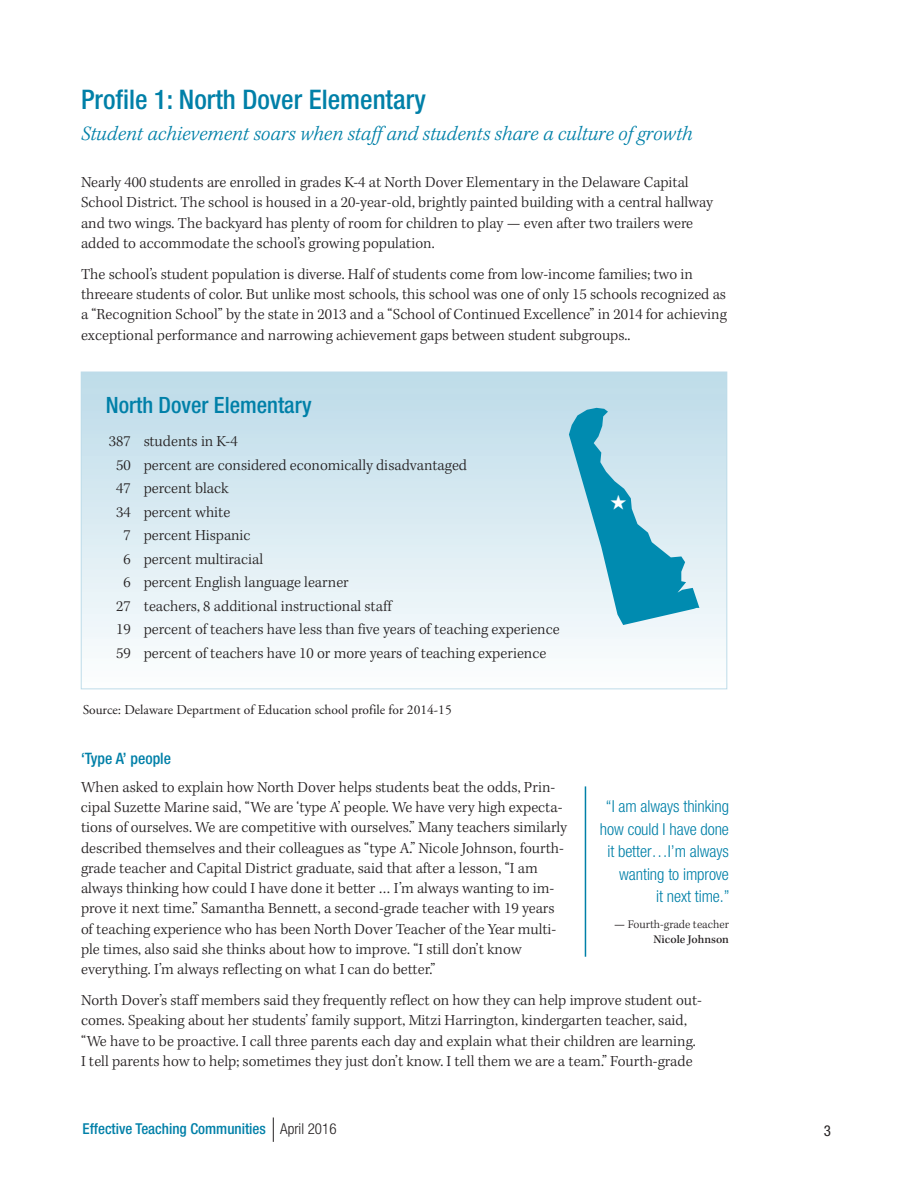
<style>
.page{position:relative;width:918px;height:1188px;background:#fff}
.page>*{position:absolute;margin:0;border:0;box-sizing:border-box;transform-origin:0 0}
.t1{font:500 condensed 27px "Helvetica Neue";color:#0080a8}
.t2{font:500 condensed 22.5px "Helvetica Neue";color:#0080a8}
.t3{font:italic 300 21px "Kepler Std";color:#0080a8}
.t4{font:300 condensed 16.5px/22.5px "Helvetica Neue";letter-spacing:-.005em;color:#0080a8;text-align:right}
.t5{font:300 15.75px/20.2px "Kepler Std";color:#231f20}
.t6{font:500 condensed 15.75px "Helvetica Neue";color:#0080a8}
.t7{font:500 condensed 15px "Helvetica Neue";color:#0080a8}
.t8{font:condensed 15px "Helvetica Neue";color:#231f20}
.t9{font:13.5px "Adobe Garamond";color:#231f20}
.t10{font:300 12px/15px "Kepler Std";color:#231f20;text-align:right}
.s1{font-weight:500}
.s2{font-weight:300;color:#231f20}
</style>
<div class="page">
<svg style="left:273px;top:1117px;width:1px;height:25px"></svg>
<div style="left:81px;top:372px;width:646px;height:317px;background:linear-gradient(to bottom,#bcdbe8,#fdfefe)"></div>
<hr style="left:585px;top:786px;width:1px;height:171px;background:#0080a8">
<svg style="left:569px;top:408px;width:130px;height:217px;background:#89c7d9"></svg>
<h1 class="t1" style="left:81px;top:90px;width:347px">Profile 1: North Dover Elementary</h1>
<h3 class="t3" style="left:81px;top:126px;width:613px">Student achievement soars when staff and students share a culture of growth</h3>
<p class="t5" style="left:81px;top:173px;width:634px">Nearly 400 students are enrolled in grades K-4 at North Dover Elementary in the Delaware Capital School District. The school is housed in a 20-year-old, brightly painted building with a central hallway and two wings. The backyard has plenty of room for children to play — even after two trailers were added to accommodate the school’s growing population.</p>
<p class="t5" style="left:81px;top:265px;width:647px">The school’s student population is diverse. Half of students come from low-income families; two in threeare students of color. But unlike most schools, this school was one of only 15 schools recognized as a “Recognition School” by the state in 2013 and a “School of Continued Excellence” in 2014 for achieving exceptional performance and narrowing achievement gaps between student subgroups..</p>
<h2 class="t2" style="left:106px;top:396px;width:208px">North Dover Elementary</h2>
<p class="t5" style="left:109px;top:433px;width:130px">387 students in K-4</p>
<p class="t5" style="left:116px;top:456px;width:352px">50 percent are considered economically disadvantaged</p>
<p class="t5" style="left:116px;top:480px;width:114px">47 percent black</p>
<p class="t5" style="left:116px;top:503px;width:116px">34 percent white</p>
<p class="t5" style="left:123px;top:527px;width:129px">7 percent Hispanic</p>
<p class="t5" style="left:123px;top:550px;width:141px">6 percent multiracial</p>
<p class="t5" style="left:123px;top:574px;width:227px">6 percent English language learner</p>
<p class="t5" style="left:116px;top:597px;width:277px">27 teachers, 8 additional instructional staff</p>
<p class="t5" style="left:116px;top:621px;width:445px">19 percent of teachers have less than five years of teaching experience</p>
<p class="t5" style="left:116px;top:644px;width:432px">59 percent of teachers have 10 or more years of teaching experience</p>
<p class="t9" style="left:83px;top:704px;width:371px">Source: Delaware Department of Education school profile for 2014-15</p>
<p class="t6" style="left:81px;top:752px;width:92px">‘Type A’ people</p>
<p class="t5" style="left:81px;top:778px;width:487px">When asked to explain how North Dover helps students beat the odds, Prin&shy;cipal Suzette Marine said, “We are ‘type A’ people. We have very high expecta&shy;tions of ourselves. We are competitive with ourselves.” Many teachers similarly described themselves and their colleagues as “type A.” Nicole Johnson, fourth&shy;grade teacher and Capital District graduate, said that after a lesson, “I am always thinking how could I have done it better … I’m always wanting to im&shy;prove it next time.” Samantha Bennett, a second-grade teacher with 19 years of teaching experience who has been North Dover Teacher of the Year multi&shy;ple times, also said she thinks about how to improve. “I still don’t know everything. I’m always reflecting on what I can do better.”</p>
<p class="t5" style="left:81px;top:992px;width:623px">North Dover’s staff members said they frequently reflect on how they can help improve student out&shy;comes. Speaking about her students’ family support, Mitzi Harrington, kindergarten teacher, said, “We have to be proactive. I call three parents each day and explain what their children are learning.<br>I tell parents how to help; sometimes they just don’t know. I tell them we are a team.” Fourth-grade</p>
<p class="t4" style="left:600px;top:797px;width:131px">“I am always thinking how could I have done it better…I’m always wanting to improve<br>it next time.”</p>
<p class="t10" style="left:614px;top:918px;width:116px"><span class="s1">—</span> Fourth-grade teacher<br><span class="s1">Nicole Johnson</span></p>
<p class="t7" style="left:82px;top:1124px;width:256px">Effective Teaching Communities <span class="s2">April 2016</span></p>
<p class="t8" style="left:824px;top:1126px;width:9px">3</p>
</div>
